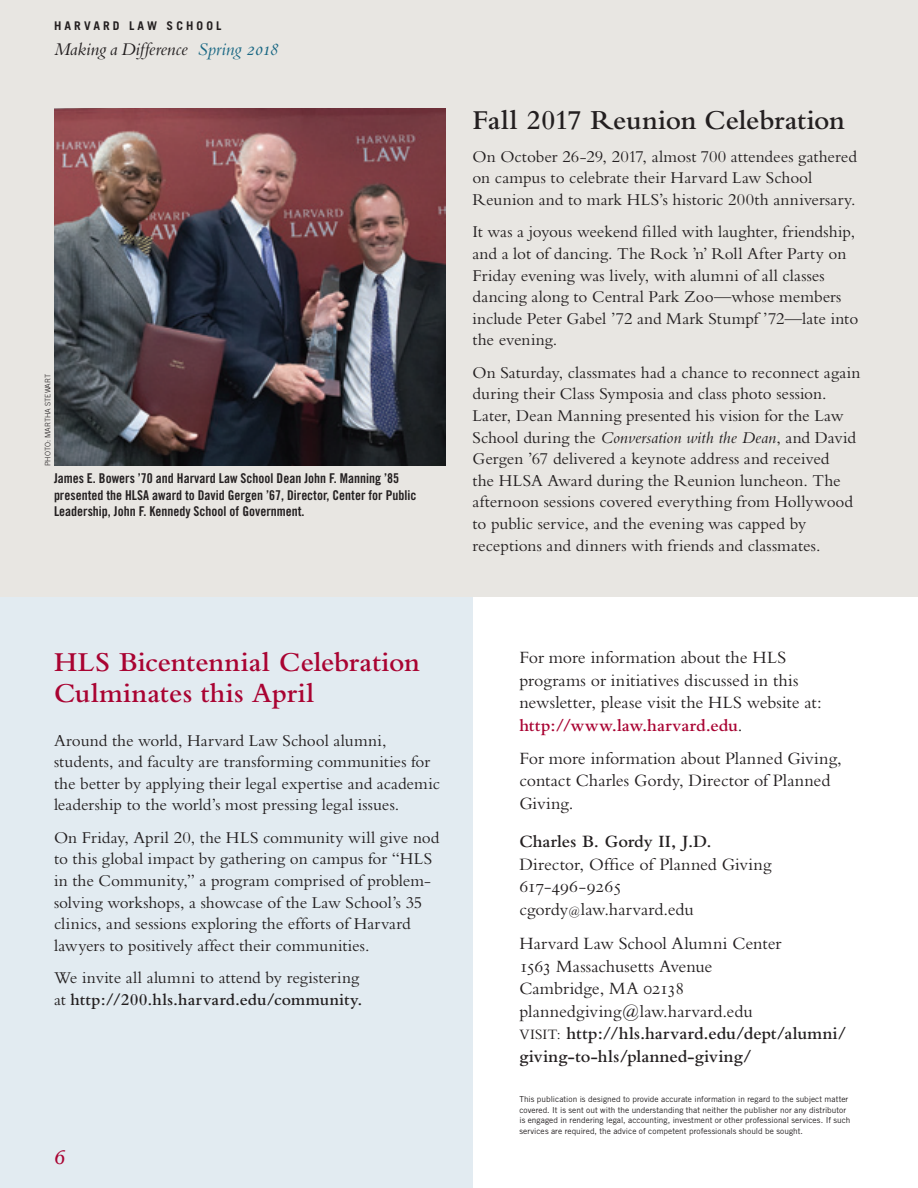
<style>
.page{position:relative;width:918px;height:1188px;background:#fff}
.page>*{position:absolute;margin:0;border:0;box-sizing:border-box;transform-origin:0 0}
.t1{font:italic 30px "Weiss";color:#a90332}
.t2{font:600 28.5px/31.5px "Bembo";letter-spacing:.005em;color:#a90332}
.t3{font:600 28.5px "Bembo";letter-spacing:-.005em;color:#231f20}
.t4{font:italic 18.75px "Bembo";color:#231f20}
.t5{font:18.75px "Bembo SC";letter-spacing:-.015em;color:#231f20}
.t6{font:18px/22.5px "Bembo";color:#231f20}
.t7{font:600 18px/22.5px "Bembo";letter-spacing:.005em;color:#231f20}
.t8{font:17.25px/21.6px "Bembo";color:#231f20}
.t9{font:13.5px/16.5px "Trade Gothic Bold Cond Twenty";color:#231f20}
.t10{font:700 12px "Trade Gothic";letter-spacing:.26em;color:#231f20}
.t11{font:8.25px/10.5px "Trade Gothic";letter-spacing:.005em;color:#231f20}
.t12{font:300 7.5px "Trade Gothic";color:#231f20}
.s1{color:#1a6884}
.s2{font-family:"Bembo Italic Os F";font-style:normal;font-size:19.5px;color:#1a6884}
.s3{font-style:italic}
.s4{font-weight:600}
.s5{font-weight:600;color:#a90332}
.s6{font-size:12px}
.s7{font-family:"Bembo SC";font-weight:400;font-size:18.75px}
.s8{font-weight:400}
.s9{font-weight:400;font-size:15px}
</style>
<div class="page">
<div style="left:0;top:579px;width:472px;height:609px;background:#e2ebf1"></div>
<div style="left:0;top:0;width:918px;height:597px;background:#e8e6e2"></div>
<img style="left:54px;top:108px;width:392px;height:357px">
<p class="t10" style="left:54px;top:19px;width:169px">HARVARD LAW SCHOOL</p>
<p class="t4" style="left:54px;top:38px;width:225px">Making a Difference <span class="s1">Spring</span> <span class="s2">2018</span></p>
<p class="t12" style="left:43px;top:466px;width:93px;rotate:-90deg">Photo: MARTHA STEWART</p>
<p class="t9" style="left:54px;top:470px;width:364px">James E. Bowers ’70 and Harvard Law School Dean John F. Manning ’85 presented the HLSA award to David Gergen ’67, Director, Center for Public<br>Leadership, John F. Kennedy School of Government.</p>
<h2 class="t3" style="left:472px;top:105px;width:374px">Fall 2017 Reunion Celebration</h2>
<p class="t8" style="left:472px;top:145px;width:386px">On October 26-29, 2017, almost 700 attendees gathered on campus to celebrate their Harvard Law School<br>Reunion and to mark HLS’s historic 200th anniversary.</p>
<p class="t8" style="left:472px;top:221px;width:387px">It was a joyous weekend filled with laughter, friendship, and a lot of dancing. The Rock ’n’ Roll After Party on Friday evening was lively, with alumni of all classes dancing along to Central Park Zoo—whose members include Peter Gabel ’72 and Mark Stumpf ’72—late into the evening.</p>
<p class="t8" style="left:472px;top:361px;width:390px">On Saturday, classmates had a chance to reconnect again during their Class Symposia and class photo session.<br>Later, Dean Manning presented his vision for the Law School during the <span class="s3">Conversation with the Dean</span>, and David Gergen ’67 delivered a keynote address and received<br>the HLSA Award during the Reunion luncheon. The afternoon sessions covered everything from Hollywood to public service, and the evening was capped by receptions and dinners with friends and classmates.</p>
<h2 class="t2" style="left:54px;top:646px;width:367px">HLS Bicentennial Celebration<br>Culminates this April</h2>
<p class="t8" style="left:54px;top:729px;width:388px">Around the world, Harvard Law School alumni, students, and faculty are transforming communities for the better by applying their legal expertise and academic leadership to the world’s most pressing legal issues.</p>
<p class="t8" style="left:54px;top:826px;width:387px">On Friday, April 20, the HLS community will give nod to this global impact by gathering on campus for “HLS in the Community,” a program comprised of problem&shy;solving workshops, a showcase of the Law School’s 35 clinics, and sessions exploring the efforts of Harvard lawyers to positively affect their communities.</p>
<p class="t8" style="left:54px;top:967px;width:310px">We invite all alumni to attend by registering at <span class="s4">http://200.hls.harvard.edu/community.</span></p>
<h1 class="t1" style="left:53px;top:1136px;width:15px">6</h1>
<p class="t6" style="left:519px;top:646px;width:304px">For more information about the HLS programs or initiatives discussed in this newsletter, please visit the HLS website at: <span class="s5">http://www.law.harvard.edu</span>.</p>
<p class="t6" style="left:519px;top:747px;width:324px">For more information about Planned Giving, contact Charles Gordy, Director of Planned<br>Giving.</p>
<p class="t7" style="left:519px;top:830px;width:194px">Charles B. Gordy II, J.D.</p>
<p class="t6" style="left:519px;top:853px;width:254px">Director, Office of Planned Giving</p>
<p class="t5" style="left:519px;top:876px;width:104px">617-496-9265</p>
<p class="t6" style="left:519px;top:892px;width:264px;line-height:34.5px">cgordy<span class="s6">@</span>law.harvard.edu<br>Harvard Law School Alumni Center</p>
<p class="t7" style="left:519px;top:955px;width:329px"><span class="s7">1563</span> <span class="s8">Massachusetts Avenue<br>Cambridge, MA</span> <span class="s7">02138 </span><span class="s8">plannedgiving@law.harvard.edu<br></span><span class="s9">VISIT:</span> http://hls.harvard.edu/dept/alumni/ giving-to-hls/planned-giving/</p>
<p class="t11" style="left:519px;top:1094px;width:333px">This publication is designed to provide accurate information in regard to the subject matter covered. It is sent out with the understanding that neither the publisher nor any distributor is engaged in rendering legal, accounting, investment or other professional services. If such services are required, the advice of competent professionals should be sought.</p>
</div>
